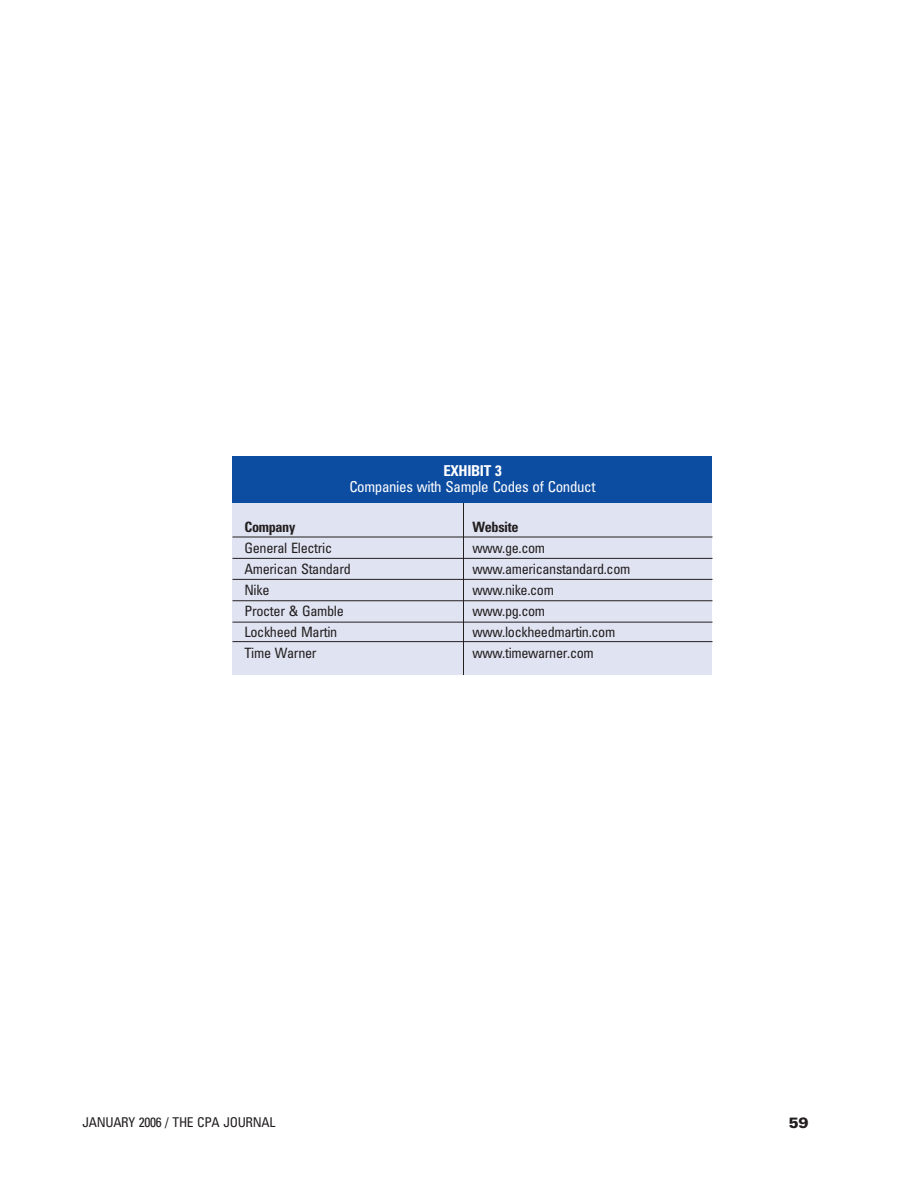
<style>
.page{position:relative;width:918px;height:1188px;background:#fff}
.page>*{position:absolute;margin:0;border:0;box-sizing:border-box;transform-origin:0 0}
.t1{font:condensed 15px "Univers";letter-spacing:-.025em;color:#fff}
.t2{font:700 condensed 15px "Univers";letter-spacing:-.025em;color:#fff}
.t3{font:900 15px "Univers";color:#231f20}
.t4{font:condensed 14.25px "Univers";letter-spacing:-.025em;color:#231f20}
.t5{font:700 condensed 14.25px "Univers";letter-spacing:-.025em;color:#231f20}
.t6{font:condensed 13.5px "Univers";letter-spacing:-.025em;color:#231f20}
</style>
<div class="page">
<div style="left:232px;top:456px;width:480px;height:219px;background:#e0e4f2"></div>
<hr style="left:463px;top:488px;width:1px;height:187px;background:#231f20">
<hr style="left:232px;top:537px;width:480px;height:1px;background:#231f20">
<hr style="left:232px;top:558px;width:480px;height:1px;background:#231f20">
<hr style="left:232px;top:579px;width:480px;height:1px;background:#231f20">
<hr style="left:232px;top:600px;width:480px;height:1px;background:#231f20">
<hr style="left:232px;top:622px;width:480px;height:1px;background:#231f20">
<hr style="left:232px;top:641px;width:480px;height:1px;background:#231f20">
<div style="left:232px;top:456px;width:480px;height:47px;background:#0d4da1"></div>
<p class="t2" style="left:444px;top:465px;width:60px">EXHIBIT 3</p>
<p class="t1" style="left:349px;top:481px;width:248px">Companies with Sample Codes of Conduct</p>
<p class="t5" style="left:244px;top:521px;width:52px">Company</p>
<p class="t5" style="left:472px;top:521px;width:48px">Website</p>
<p class="t4" style="left:244px;top:542px;width:89px">General Electric</p>
<p class="t4" style="left:472px;top:542px;width:74px">www.ge.com</p>
<p class="t4" style="left:244px;top:563px;width:108px">American Standard</p>
<p class="t4" style="left:472px;top:563px;width:159px">www.americanstandard.com</p>
<p class="t4" style="left:244px;top:584px;width:27px">Nike</p>
<p class="t4" style="left:472px;top:584px;width:83px">www.nike.com</p>
<p class="t4" style="left:244px;top:605px;width:101px">Procter &amp; Gamble</p>
<p class="t4" style="left:472px;top:605px;width:74px">www.pg.com</p>
<p class="t4" style="left:244px;top:626px;width:94px">Lockheed Martin</p>
<p class="t4" style="left:472px;top:626px;width:144px">www.lockheedmartin.com</p>
<p class="t4" style="left:244px;top:647px;width:74px">Time Warner</p>
<p class="t4" style="left:472px;top:647px;width:123px">www.timewarner.com</p>
<p class="t6" style="left:82px;top:1118px;width:194px">JANUARY 2006 / THE CPA JOURNAL</p>
<p class="t3" style="left:789px;top:1117px;width:21px">59</p>
</div>
